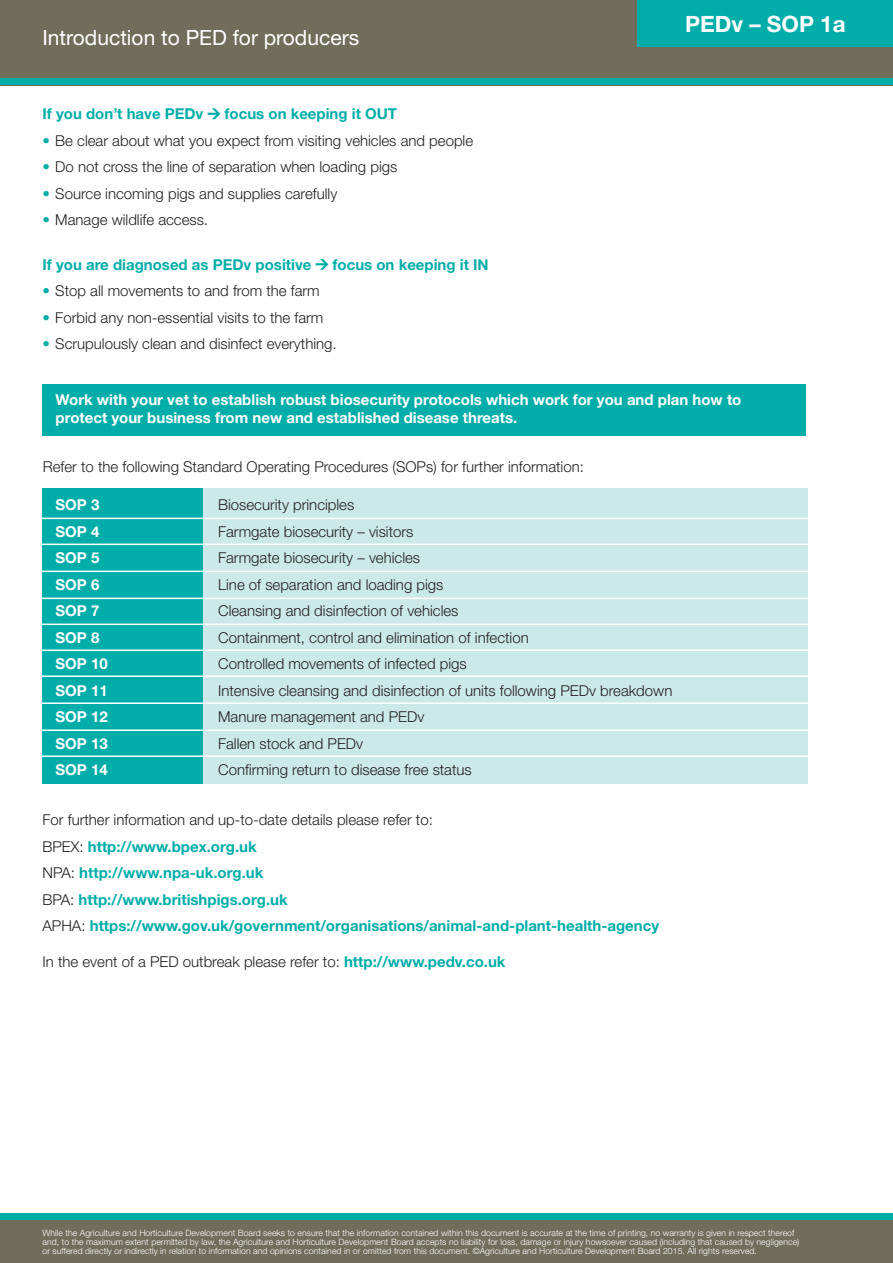
<style>
.page{position:relative;width:893px;height:1263px;background:#fff}
.page>*{position:absolute;margin:0;border:0;box-sizing:border-box;transform-origin:0 0}
.t1{font:700 22.5px "Helvetica Neue";color:#fff}
.t2{font:21px "Helvetica Neue";color:#fff}
.t3{font:300 15px "Helvetica Neue";color:#231f20}
.t4{font:700 15px "Helvetica Neue";color:#00ada8}
.t5{font:700 15px/18px "Helvetica Neue";color:#fff}
.t6{font:300 8.7px/9px "Helvetica Neue";letter-spacing:.005em;color:#fff}
.s1{color:#00ada8}
.s2{font-weight:300;color:#231f20}
.s3{font-weight:700;color:#00ada8}
</style>
<div class="page">
<div style="left:0;top:1213px;width:893px;height:50px;background:#706e5b"></div>
<div style="left:0;top:0;width:893px;height:85px;background:#706e5b"></div>
<div style="left:0;top:79px;width:893px;height:6px;background:#00ada8"></div>
<div style="left:0;top:1213px;width:893px;height:7px;background:#00ada8"></div>
<div style="left:43px;top:489px;width:160px;height:295px;background:#00ada8"></div>
<div style="left:203px;top:489px;width:604px;height:295px;background:#cce9e9"></div>
<hr style="left:34px;top:518px;width:789px;height:1px;background:#fff">
<hr style="left:34px;top:649px;width:789px;height:2px;background:#fff">
<hr style="left:34px;top:598px;width:789px;height:1px;background:#fff">
<hr style="left:34px;top:729px;width:789px;height:2px;background:#fff">
<hr style="left:34px;top:544px;width:789px;height:1px;background:#fff">
<hr style="left:34px;top:675px;width:789px;height:2px;background:#fff">
<hr style="left:34px;top:623px;width:789px;height:2px;background:#fff">
<hr style="left:34px;top:755px;width:789px;height:2px;background:#fff">
<hr style="left:34px;top:571px;width:789px;height:1px;background:#fff">
<hr style="left:34px;top:702px;width:789px;height:2px;background:#fff">
<div style="left:43px;top:384px;width:763px;height:51px;background:#00ada8"></div>
<div style="left:638px;top:0;width:255px;height:47px;background:#00ada8"></div>
<svg style="left:208px;top:108px;width:12px;height:11px"></svg>
<svg style="left:316px;top:259px;width:12px;height:11px"></svg>
<p class="t2" style="left:43px;top:25px;width:318px">Introduction to PED for producers</p>
<p class="t4" style="left:43px;top:105px;width:162px">If you don’t have PEDv</p>
<p class="t4" style="left:225px;top:105px;width:174px">focus on keeping it OUT</p>
<p class="t3" style="left:43px;top:131px;width:432px"><span class="s1">•</span> Be clear about what you expect from visiting vehicles and people</p>
<p class="t3" style="left:43px;top:158px;width:356px"><span class="s1">•</span> Do not cross the line of separation when loading pigs</p>
<p class="t3" style="left:43px;top:184px;width:296px"><span class="s1">•</span> Source incoming pigs and supplies carefully</p>
<p class="t3" style="left:43px;top:211px;width:167px"><span class="s1">•</span> Manage wildlife access.</p>
<p class="t4" style="left:43px;top:255px;width:270px">If you are diagnosed as PEDv positive</p>
<p class="t4" style="left:333px;top:255px;width:158px">focus on keeping it IN</p>
<p class="t3" style="left:43px;top:282px;width:279px"><span class="s1">•</span> Stop all movements to and from the farm</p>
<p class="t3" style="left:43px;top:308px;width:282px"><span class="s1">•</span> Forbid any non-essential visits to the farm</p>
<p class="t3" style="left:43px;top:335px;width:296px"><span class="s1">•</span> Scrupulously clean and disinfect everything.</p>
<p class="t1" style="left:685px;top:11px;width:162px">PEDv – SOP 1a</p>
<p class="t5" style="left:56px;top:390px;width:687px">Work with your vet to establish robust biosecurity protocols which work for you and plan how to protect your business from new and established disease threats.</p>
<p class="t3" style="left:43px;top:457px;width:543px">Refer to the following Standard Operating Procedures (SOPs) for further information:</p>
<p class="t5" style="left:55px;top:495px;width:45px">SOP 3</p>
<p class="t5" style="left:55px;top:522px;width:45px">SOP 4</p>
<p class="t5" style="left:55px;top:548px;width:45px">SOP 5</p>
<p class="t5" style="left:55px;top:575px;width:45px">SOP 6</p>
<p class="t5" style="left:55px;top:601px;width:45px">SOP 7</p>
<p class="t5" style="left:55px;top:628px;width:45px">SOP 8</p>
<p class="t5" style="left:55px;top:654px;width:54px">SOP 10</p>
<p class="t5" style="left:55px;top:681px;width:54px">SOP 11</p>
<p class="t5" style="left:55px;top:707px;width:54px">SOP 12</p>
<p class="t5" style="left:55px;top:734px;width:54px">SOP 13</p>
<p class="t5" style="left:55px;top:760px;width:54px">SOP 14</p>
<p class="t3" style="left:218px;top:496px;width:138px">Biosecurity principles</p>
<p class="t3" style="left:218px;top:522px;width:197px">Farmgate biosecurity – visitors</p>
<p class="t3" style="left:218px;top:549px;width:203px">Farmgate biosecurity – vehicles</p>
<p class="t3" style="left:218px;top:575px;width:227px">Line of separation and loading pigs</p>
<p class="t3" style="left:218px;top:602px;width:242px">Cleansing and disinfection of vehicles</p>
<p class="t3" style="left:218px;top:628px;width:312px">Containment, control and elimination of infection</p>
<p class="t3" style="left:218px;top:655px;width:250px">Controlled movements of infected pigs</p>
<p class="t3" style="left:218px;top:681px;width:456px">Intensive cleansing and disinfection of units following PEDv breakdown</p>
<p class="t3" style="left:218px;top:708px;width:208px">Manure management and PEDv</p>
<p class="t3" style="left:218px;top:734px;width:147px">Fallen stock and PEDv</p>
<p class="t3" style="left:218px;top:761px;width:255px">Confirming return to disease free status</p>
<p class="t3" style="left:43px;top:810px;width:392px">For further information and up-to-date details please refer to:</p>
<p class="t4" style="left:43px;top:837px;width:216px"><span class="s2">BPEX:</span> http://www.bpex.org.uk</p>
<p class="t4" style="left:43px;top:863px;width:222px"><span class="s2">NPA:</span> http://www.npa-uk.org.uk</p>
<p class="t4" style="left:43px;top:890px;width:247px"><span class="s2">BPA:</span> http://www.britishpigs.org.uk</p>
<p class="t4" style="left:43px;top:916px;width:618px"><span class="s2">APHA:</span> https://www.gov.uk/government/organisations/animal-and-plant-health-agency</p>
<p class="t3" style="left:43px;top:952px;width:464px">In the event of a PED outbreak please refer to: <span class="s3">http://www.pedv.co.uk</span></p>
<p class="t6" style="left:43px;top:1228px;width:758px">While the Agriculture and Horticulture Development Board seeks to ensure that the information contained within this document is accurate at the time of printing, no warranty is given in respect thereof and, to the maximum extent permitted by law, the Agriculture and Horticulture Development Board accepts no liability for loss, damage or injury howsoever caused (including that caused by negligence) or suffered directly or indirectly in relation to information and opinions contained in or omitted from this document. ©Agriculture and Horticulture Development Board 2015. All rights reserved.</p>
</div>
